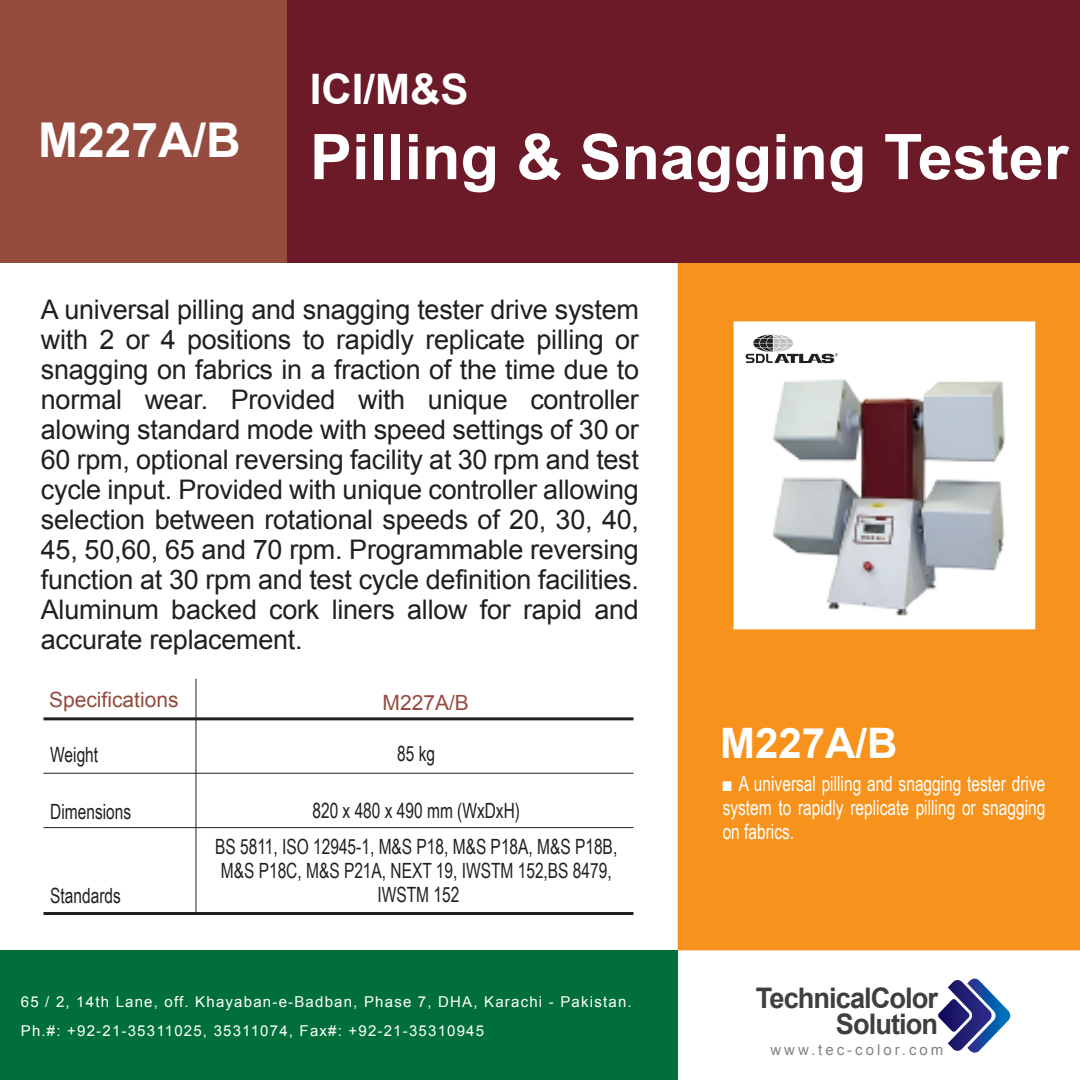
<style>
.page{position:relative;width:1080px;height:1080px;background:#fff}
.page>*{position:absolute;margin:0;border:0;box-sizing:border-box;transform-origin:0 0}
.t1{font:700 63px "Arial";color:#fff}
.t2{font:700 48px "Arial";color:#fff}
.t3{font:700 42px "Arial";color:#fff}
.t4{font:700 28.2px/25.5px "Arial";letter-spacing:-.035em;color:#3f403e;text-align:right;scale:.96 1}
.t5{font:27px/30px "Arial";letter-spacing:-.01em;color:#231f20;text-align:justify}
.t6{font:21px/36px "Arial Narrow";color:#231f20;text-align:center;scale:.9 1}
.t7{font:21px/24px "Arial Narrow";color:#fff;text-align:justify;scale:.9 1}
.t8{font:21px "Arial";color:#954b3e}
.t9{font:15px/28.8px "Arial";letter-spacing:.08em;color:#fff}
.t10{font:15px "Arial";letter-spacing:.2em;color:#808285}
</style>
<div class="page">
<svg style="left:678px;top:262px;width:402px;height:688px;background:#f7a13c"></svg>
<div style="left:275px;top:0;width:805px;height:262px;background:#6c1a28"></div>
<div style="left:0;top:950px;width:678px;height:130px;background:#006f3a"></div>
<svg style="left:938px;top:978px;width:73px;height:75px"></svg>
<div style="left:0;top:0;width:287px;height:262px;background:#954b3e"></div>
<svg style="left:746px;top:334px;width:92px;height:29px"></svg>
<hr style="left:44px;top:717px;width:589px;height:3px;background:#231f20">
<hr style="left:44px;top:773px;width:589px;height:1px;background:#231f20">
<hr style="left:44px;top:827px;width:589px;height:1px;background:#231f20">
<hr style="left:44px;top:912px;width:589px;height:3px;background:#231f20">
<hr style="left:195px;top:679px;width:1px;height:235px;background:#231f20">
<img style="left:764px;top:373px;width:248px;height:246px">
<h2 class="t2" style="left:38px;top:108px;width:204px">M227A/B</h2>
<h3 class="t3" style="left:310px;top:61px;width:160px">ICI/M&amp;S</h3>
<h1 class="t1" style="left:310px;top:115px;width:760px">Pilling &amp; Snagging Tester</h1>
<p class="t5" style="left:41px;top:294px;width:600px">A universal pilling and snagging tester drive system with 2 or 4 positions to rapidly replicate pilling or snagging on fabrics in a fraction of the time due to normal wear. Provided with unique controller alowing standard mode with speed settings of 30 or 60 rpm, optional reversing facility at 30 rpm and test cycle input. Provided with unique controller allowing selection between rotational speeds of 20, 30, 40, 45, 50,60, 65 and 70 rpm. Programmable reversing function at 30 rpm and test cycle definition facilities.<br>Aluminum backed cork liners allow for rapid and accurate replacement.</p>
<p class="t8" style="left:49px;top:686px;width:131px">Specifications</p>
<p class="t8" style="left:383px;top:689px;width:88px">M227A/B</p>
<p class="t6" style="left:50px;top:736px;width:55px">Weight</p>
<p class="t6" style="left:50px;top:793px;width:91px">Dimensions</p>
<p class="t6" style="left:50px;top:877px;width:80px">Standards</p>
<p class="t6" style="left:397px;top:735px;width:44px">85 kg</p>
<p class="t6" style="left:215px;top:792px;width:448px">820 x 480 x 490 mm (WxDxH)<br>BS 5811, ISO 12945-1, M&amp;S P18, M&amp;S P18A, M&amp;S P18B,</p>
<p class="t6" style="left:221px;top:858px;width:436px;line-height:24px">M&amp;S P18C, M&amp;S P21A, NEXT 19, IWSTM 152,BS 8479,<br>IWSTM 152</p>
<h3 class="t3" style="left:720px;top:715px;width:179px">M227A/B</h3>
<p class="t7" style="left:723px;top:771px;width:360px">■ A universal pilling and snagging tester drive system to rapidly replicate pilling or snagging on fabrics.</p>
<p class="t9" style="left:21px;top:987px;width:612px">65 / 2, 14th Lane, off. Khayaban-e-Badban, Phase 7, DHA, Karachi - Pakistan.<br>Ph.#: +92-21-35311025, 35311074, Fax#: +92-21-35310945</p>
<p class="t4" style="left:756px;top:986px;width:191px">TechnicalColor<br>Solution</p>
<p class="t10" style="left:770px;top:1040px;width:175px">www.tec-color.com</p>
</div>
